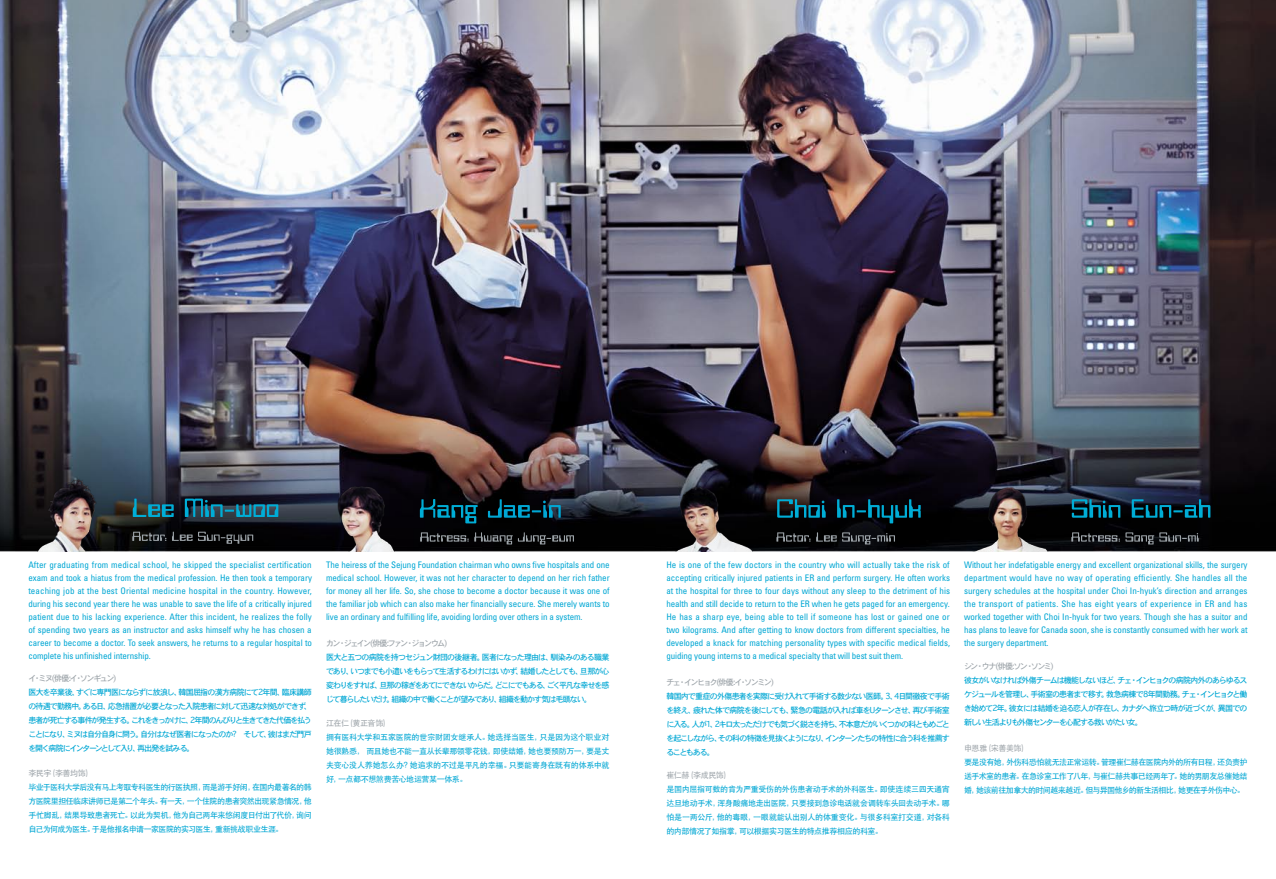
<style>
.page{position:relative;width:1276px;height:879px;background:#fff}
.page>*{position:absolute;margin:0;border:0;box-sizing:border-box;transform-origin:0 0}
.t1{font:condensed 9px/13px "Univers";letter-spacing:-.01em;color:#00a7d4;text-align:justify}
.t2{font:8px/14px "Osaka";letter-spacing:-.135em;color:#00a7d4;text-align:justify}
.t3{font:8px/14px "ST Heiti";letter-spacing:-.055em;color:#00a7d4;text-align:justify}
.t4{font:8px "Osaka";letter-spacing:-.18em;color:#9ea5aa}
.t5{font:8px "ST Heiti";letter-spacing:-.055em;color:#9ea5aa}
.t6{font:8px "Osaka";letter-spacing:-.205em;color:#9ea5aa}
</style>
<div class="page">
<img style="left:0;top:0;width:1276px;height:552px">
<img style="left:33px;top:474px;width:66px;height:77px">
<img style="left:337px;top:485px;width:69px;height:66px">
<img style="left:666px;top:485px;width:95px;height:66px">
<img style="left:964px;top:488px;width:89px;height:63px">
<svg style="left:132px;top:532px;width:121px;height:12px"></svg>
<svg style="left:133px;top:498px;width:145px;height:19px;background:#185063"></svg>
<svg style="left:1071px;top:532px;width:127px;height:12px;background:#2b2d30"></svg>
<svg style="left:1071px;top:499px;width:139px;height:19px;background:#064054"></svg>
<svg style="left:420px;top:532px;width:154px;height:12px;background:#292b2d"></svg>
<svg style="left:776px;top:532px;width:119px;height:12px"></svg>
<svg style="left:777px;top:499px;width:143px;height:24px;background:#052f3c"></svg>
<svg style="left:420px;top:499px;width:57px;height:24px"></svg>
<svg style="left:488px;top:499px;width:73px;height:19px"></svg>
<p class="t1" style="left:326px;top:558px;width:285px">The heiress of the Sejung Foundation chairman who owns five hospitals and one medical school. However, it was not her character to depend on her rich father for money all her life. So, she chose to become a doctor because it was one of the familiar job which can also make her financially secure. She merely wants to live an ordinary and fulfilling life, avoiding lording over others in a system.</p>
<p class="t1" style="left:666px;top:558px;width:285px">He is one of the few doctors in the country who will actually take the risk of accepting critically injured patients in ER and perform surgery. He often works at the hospital for three to four days without any sleep to the detriment of his health and still decide to return to the ER when he gets paged for an emergency.<br>He has a sharp eye, being able to tell if someone has lost or gained one or two kilograms. And after getting to know doctors from different specialties, he developed a knack for matching personality types with specific medical fields, guiding young interns to a medical specialty that will best suit them.</p>
<p class="t1" style="left:28px;top:558px;width:285px">After graduating from medical school, he skipped the specialist certification exam and took a hiatus from the medical profession. He then took a temporary teaching job at the best Oriental medicine hospital in the country. However, during his second year there he was unable to save the life of a critically injured patient due to his lacking experience. After this incident, he realizes the folly of spending two years as an instructor and asks himself why he has chosen a career to become a doctor. To seek answers, he returns to a regular hospital to complete his unfinished internship.</p>
<p class="t1" style="left:964px;top:558px;width:285px">Without her indefatigable energy and excellent organizational skills, the surgery department would have no way of operating efficiently. She handles all the surgery schedules at the hospital under Choi In-hyuk’s direction and arranges the transport of patients. She has eight years of experience in ER and has worked together with Choi In-hyuk for two years. Though she has a suitor and has plans to leave for Canada soon, she is constantly consumed with her work at the surgery department.</p>
<p class="t6" style="left:326px;top:637px;width:123px">カン・ジェイン(俳優:ファン・ジョンウム)</p>
<p class="t2" style="left:326px;top:649px;width:285px">医大と五つの病院を持つセジュン財団の後継者。医者になった理由は、馴染みのある職業であり、いつまでも小遣いをもらって生活するわけにはいかず、結婚したとしても、旦那が心変わりをすれば、旦那の稼ぎをあてにできないからだ。どこにでもある、ごく平凡な幸せを感じて暮らしたいだけ。組織の中で働くことが望みであり、組織を動かす気は毛頭ない。</p>
<p class="t4" style="left:964px;top:661px;width:91px">シン・ウナ(俳優:ソン・ソンミ)</p>
<p class="t2" style="left:964px;top:672px;width:285px">彼女がいなければ外傷チームは機能しないほど、チェ・インヒョクの病院内外のあらゆるスケジュールを管理し、手術室の患者まで移す。救急病棟で8年間勤務。チェ・インヒョクと働き始めて2年。彼女には結婚を迫る恋人が存在し、カナダへ旅立つ時が近づくが、異国での新しい生活よりも外傷センターを心配する救いがたい女。</p>
<p class="t4" style="left:28px;top:672px;width:90px">イ・ミヌ(俳優:イ・ソンギュン)</p>
<p class="t2" style="left:28px;top:684px;width:285px">医大を卒業後、すぐに専門医にならずに放浪し、韓国屈指の漢方病院にて2年間、臨床講師の待遇で勤務中。ある日、応急措置が必要となった入院患者に対して迅速な対処ができず、患者が死亡する事件が発生する。これをきっかけに、2年間のんびりと生きてきた代価を払うことになり、ミヌは自分自身に問う。自分はなぜ医者になったのか?　そして、彼はまだ門戸を開く病院にインターンとして入り、再出発を試みる。</p>
<p class="t4" style="left:666px;top:677px;width:109px">チェ・インヒョク(俳優:イ・ソンミン)</p>
<p class="t2" style="left:666px;top:689px;width:285px">韓国内で重症の外傷患者を実際に受け入れて手術する数少ない医師。3、4日間徹夜で手術を終え、疲れた体で病院を後にしても、緊急の電話が入れば車をUターンさせ、再び手術室に入る。人が1、2キロ太っただけでも気づく鋭さを持ち、不本意だがいくつかの科ともめごとを起こしながら、その科の特徴を見抜くようになり、インターンたちの特性に合う科を推薦することもある。</p>
<p class="t5" style="left:326px;top:719px;width:61px">江在仁 (黄正音饰)</p>
<p class="t3" style="left:326px;top:730px;width:285px">拥有医科大学和五家医院的世宗财团女继承人。她选择当医生，只是因为这个职业对她很熟悉， 而且她也不能一直从长辈那领零花钱，即使结婚，她也要预防万一，要是丈夫变心没人养她怎么办？她追求的不过是平凡的幸福。只要能寄身在既有的体系中就好，一点都不想煞费苦心地运营某一体系。</p>
<p class="t5" style="left:964px;top:744px;width:62px">申恩雅 (宋善美饰)</p>
<p class="t3" style="left:964px;top:755px;width:285px">要是没有她，外伤科恐怕就无法正常运转。管理崔仁赫在医院内外的所有日程，还负责护送手术室的患者。在急诊室工作了八年，与崔仁赫共事已经两年了。她的男朋友总催她结婚，她该前往加拿大的时间越来越近。但与异国他乡的新生活相比，她更在乎外伤中心。</p>
<p class="t5" style="left:28px;top:768px;width:62px">李民宇 (李善均饰)</p>
<p class="t3" style="left:28px;top:779px;width:285px">毕业于医科大学后没有马上考取专科医生的行医执照，而是游手好闲，在国内最著名的韩方医院里担任临床讲师已是第二个年头。有一天，一个住院的患者突然出现紧急情况，他手忙脚乱，结果导致患者死亡。以此为契机，他为自己两年来悠闲度日付出了代价，询问自己为何成为医生。于是他报名申请一家医院的实习医生，重新挑战职业生涯。</p>
<p class="t5" style="left:666px;top:771px;width:61px">崔仁赫 (李成民饰)</p>
<p class="t3" style="left:666px;top:782px;width:285px">是国内屈指可数的肯为严重受伤的外伤患者动手术的外科医生。即使连续三四天通宵达旦地动手术，浑身酸痛地走出医院，只要接到急诊电话就会调转车头回去动手术。哪怕是一两公斤，他的毒眼，一眼就能认出别人的体重变化。与很多科室打交道，对各科的内部情况了如指掌，可以根据实习医生的特点推荐相应的科室。</p>
</div>
